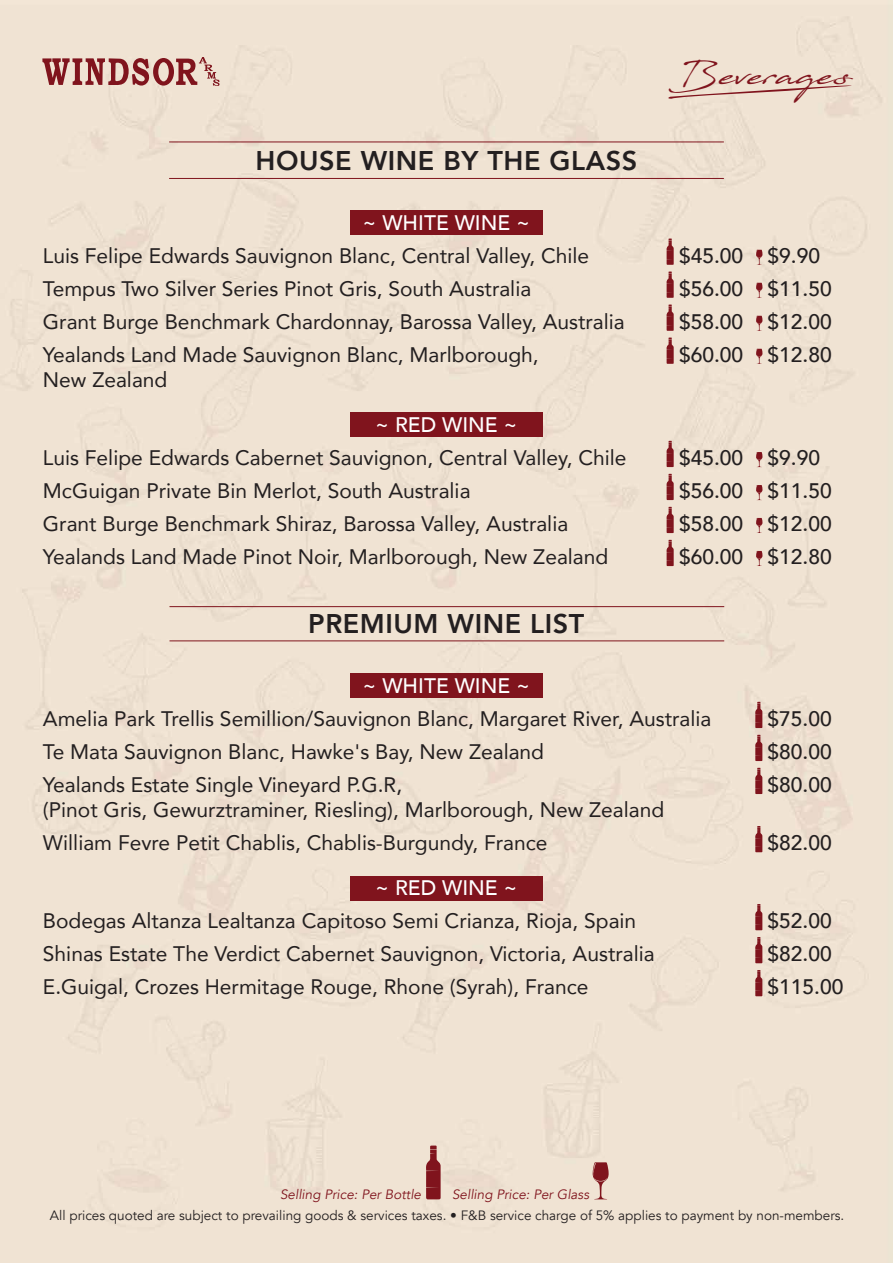
<style>
.page{position:relative;width:893px;height:1263px;background:#f0e3d3}
.page>*{position:absolute;margin:0;border:0;box-sizing:border-box;transform-origin:0 0}
.t1{font:30px "Javacom";letter-spacing:.02em;color:#80141d}
.t2{font:800 27px "Avenir";letter-spacing:.02em;color:#231f20}
.t3{font:21px/33px "Avenir";color:#231f20}
.t4{font:500 21px "Avenir";color:#231f20}
.t5{font:500 21px "Avenir";color:#fff}
.t6{font:13.5px "Avenir";color:#231f20}
.t7{font:italic 13.5px "Avenir";color:#80141d}
.s1{font-weight:500}
</style>
<div class="page">
<div style="left:350px;top:876px;width:192px;height:24px;background:#80141d"></div>
<div style="left:350px;top:412px;width:192px;height:25px;background:#80141d"></div>
<div style="left:350px;top:673px;width:192px;height:25px;background:#80141d"></div>
<div style="left:350px;top:210px;width:192px;height:25px;background:#80141d"></div>
<svg style="left:42px;top:57px;width:178px;height:29px;background:#bf8984"></svg>
<svg style="left:665px;top:85px;width:199px;height:14px;background:#e4cdc0"></svg>
<svg style="left:426px;top:1145px;width:15px;height:54px"></svg>
<svg style="left:592px;top:1162px;width:17px;height:37px"></svg>
<svg style="left:666px;top:239px;width:8px;height:26px"></svg>
<svg style="left:666px;top:272px;width:8px;height:26px"></svg>
<svg style="left:666px;top:305px;width:8px;height:26px"></svg>
<svg style="left:666px;top:338px;width:8px;height:26px"></svg>
<svg style="left:666px;top:441px;width:8px;height:26px"></svg>
<svg style="left:666px;top:474px;width:8px;height:26px"></svg>
<svg style="left:666px;top:507px;width:8px;height:26px"></svg>
<svg style="left:666px;top:540px;width:8px;height:26px"></svg>
<svg style="left:755px;top:702px;width:7px;height:26px"></svg>
<svg style="left:755px;top:735px;width:7px;height:26px"></svg>
<svg style="left:755px;top:768px;width:7px;height:26px"></svg>
<svg style="left:755px;top:826px;width:7px;height:26px"></svg>
<svg style="left:755px;top:904px;width:7px;height:26px"></svg>
<svg style="left:755px;top:937px;width:7px;height:26px"></svg>
<svg style="left:755px;top:970px;width:7px;height:26px"></svg>
<svg style="left:756px;top:250px;width:6px;height:15px"></svg>
<svg style="left:756px;top:283px;width:6px;height:15px"></svg>
<svg style="left:756px;top:316px;width:6px;height:15px"></svg>
<svg style="left:756px;top:349px;width:6px;height:15px"></svg>
<svg style="left:756px;top:452px;width:6px;height:15px"></svg>
<svg style="left:756px;top:485px;width:6px;height:15px"></svg>
<svg style="left:756px;top:518px;width:6px;height:15px"></svg>
<svg style="left:756px;top:551px;width:6px;height:15px"></svg>
<hr style="left:169px;top:142px;width:555px;height:1px;background:#80141d">
<hr style="left:169px;top:606px;width:555px;height:1px;background:#80141d">
<hr style="left:169px;top:640px;width:555px;height:1px;background:#80141d">
<hr style="left:169px;top:178px;width:555px;height:1px;background:#80141d">
<p class="t2" style="left:255px;top:140px;width:383px">HOUSE WINE BY THE GLASS</p>
<h1 class="t1" style="left:670px;top:55px;width:182px">Beverages</h1>
<p class="t5" style="left:363px;top:205px;width:169px">~ WHITE WINE ~</p>
<p class="t3" style="left:43px;top:239px;width:548px">Luis Felipe Edwards Sauvignon Blanc, Central Valley, Chile</p>
<p class="t4" style="left:679px;top:238px;width:142px">$45.00 $9.90</p>
<p class="t3" style="left:43px;top:272px;width:490px">Tempus Two Silver Series Pinot Gris, South Australia</p>
<p class="t4" style="left:679px;top:271px;width:154px">$56.00 $11.50</p>
<p class="t3" style="left:43px;top:305px;width:583px">Grant Burge Benchmark Chardonnay, Barossa Valley, Australia</p>
<p class="t4" style="left:679px;top:304px;width:154px">$58.00 $12.00</p>
<p class="t3" style="left:43px;top:338px;width:497px">Yealands Land Made Sauvignon Blanc, Marlborough,</p>
<p class="t4" style="left:679px;top:337px;width:154px">$60.00 $12.80</p>
<p class="t3" style="left:43px;top:363px;width:126px">New Zealand</p>
<p class="t5" style="left:375px;top:407px;width:144px">~ RED WINE ~</p>
<p class="t3" style="left:43px;top:441px;width:585px">Luis Felipe Edwards Cabernet Sauvignon, Central Valley, Chile</p>
<p class="t4" style="left:679px;top:440px;width:142px">$45.00 $9.90</p>
<p class="t3" style="left:43px;top:474px;width:429px">McGuigan Private Bin Merlot, South Australia</p>
<p class="t4" style="left:679px;top:473px;width:154px">$56.00 $11.50</p>
<p class="t3" style="left:43px;top:507px;width:527px">Grant Burge Benchmark Shiraz, Barossa Valley, Australia</p>
<p class="t4" style="left:679px;top:506px;width:154px">$58.00 $12.00</p>
<p class="t3" style="left:43px;top:540px;width:567px">Yealands Land Made Pinot Noir, Marlborough, New Zealand</p>
<p class="t4" style="left:679px;top:539px;width:154px">$60.00 $12.80</p>
<p class="t2" style="left:308px;top:603px;width:278px">PREMIUM WINE LIST</p>
<p class="t5" style="left:363px;top:668px;width:169px">~ WHITE WINE ~</p>
<p class="t3" style="left:43px;top:702px;width:670px">Amelia Park Trellis Semillion/Sauvignon Blanc, Margaret River, Australia</p>
<p class="t4" style="left:767px;top:701px;width:66px">$75.00</p>
<p class="t3" style="left:43px;top:735px;width:503px">Te Mata Sauvignon Blanc, Hawke's Bay, New Zealand</p>
<p class="t4" style="left:767px;top:734px;width:66px">$80.00</p>
<p class="t3" style="left:43px;top:768px;width:361px">Yealands Estate Single Vineyard P.G.R<span class="s1">,</span></p>
<p class="t4" style="left:767px;top:767px;width:66px">$80.00</p>
<p class="t3" style="left:43px;top:793px;width:623px">(Pinot Gris, Gewurztraminer, Riesling), Marlborough, New Zealand<br>William Fevre Petit Chablis, Chablis-Burgundy, France</p>
<p class="t4" style="left:767px;top:825px;width:66px">$82.00</p>
<p class="t5" style="left:375px;top:870px;width:144px">~ RED WINE ~</p>
<p class="t3" style="left:43px;top:904px;width:595px">Bodegas Altanza Lealtanza Capitoso Semi Crianza, Rioja, Spain</p>
<p class="t4" style="left:767px;top:903px;width:66px">$52.00</p>
<p class="t3" style="left:43px;top:937px;width:613px">Shinas Estate The Verdict Cabernet Sauvignon, Victoria, Australia</p>
<p class="t4" style="left:767px;top:936px;width:66px">$82.00</p>
<p class="t3" style="left:43px;top:970px;width:547px">E.Guigal, Crozes Hermitage Rouge, Rhone (Syrah), France</p>
<p class="t4" style="left:767px;top:969px;width:77px">$115.00</p>
<p class="t7" style="left:280px;top:1186px;width:142px">Selling Price: Per Bottle</p>
<p class="t7" style="left:452px;top:1186px;width:138px">Selling Price: Per Glass</p>
<p class="t6" style="left:50px;top:1207px;width:796px">All prices quoted are subject to prevailing goods &amp; services taxes. • F&amp;B service charge of 5% applies to payment by non-members.</p>
</div>
